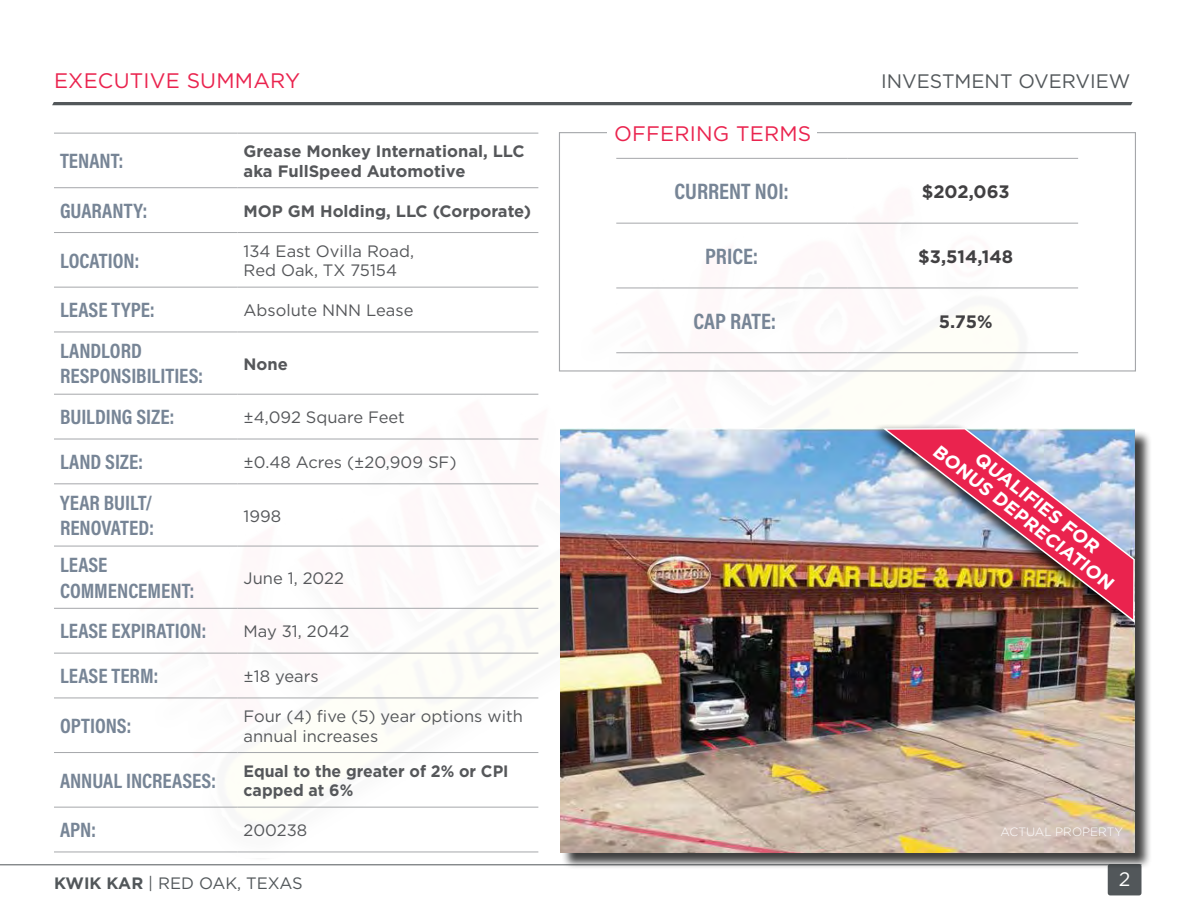
<style>
.page{position:relative;width:1188px;height:918px;background:#fff}
.page>*{position:absolute;margin:0;border:0;box-sizing:border-box;transform-origin:0 0}
.t1{font:700 22.5px "Acumin Pro Cond";color:#778596}
.t2{font:700 21px/25.2px "Acumin Pro Cond";color:#778596}
.t3{font:21px "Gotham";letter-spacing:.01em;color:#ea234e}
.t4{font:19.5px "Gotham";color:#52575a}
.t5{font:19.5px "Gotham";color:#fff}
.t6{font:700 18.6px "Gotham";color:#fff}
.t7{font:700 18px "Gotham";color:#414042}
.t8{font:16.5px/19.8px "Gotham";color:#55575a}
.t9{font:700 16.5px/19.8px "Gotham";color:#55575a}
.t10{font:700 16.5px/19.8px "Gotham";color:#55575a;scale:.96 1}
.t11{font:16.5px "Gotham";color:#52575a}
.t12{font:300 12px "Gotham";color:#fff}
.s1{font-weight:700}
</style>
<div class="page">
<svg style="left:52px;top:102px;width:1081px;height:3px"></svg>
<div style="left:1108px;top:864px;width:34px;height:31px;background:#52575a;border-radius:2px"></div>
<hr style="left:0;top:864px;width:1142px;height:1px;background:#52575a">
<img style="left:82px;top:102px;width:1005px;height:764px">
<div style="left:52px;top:131px;width:1079px;height:727px;background:#fff"></div>
<hr style="left:54px;top:133px;width:184px;height:1px;background:#a5a7aa">
<hr style="left:238px;top:133px;width:300px;height:1px;background:#a5a7aa">
<hr style="left:54px;top:187px;width:184px;height:1px;background:#a5a7aa">
<hr style="left:238px;top:187px;width:300px;height:1px;background:#a5a7aa">
<hr style="left:54px;top:232px;width:184px;height:1px;background:#a5a7aa">
<hr style="left:238px;top:232px;width:300px;height:1px;background:#a5a7aa">
<hr style="left:54px;top:439px;width:184px;height:1px;background:#a5a7aa">
<hr style="left:238px;top:439px;width:300px;height:1px;background:#a5a7aa">
<hr style="left:54px;top:484px;width:184px;height:1px;background:#a5a7aa">
<hr style="left:238px;top:484px;width:300px;height:1px;background:#a5a7aa">
<hr style="left:54px;top:546px;width:184px;height:1px;background:#a5a7aa">
<hr style="left:238px;top:546px;width:300px;height:1px;background:#a5a7aa">
<hr style="left:54px;top:608px;width:184px;height:1px;background:#a5a7aa">
<hr style="left:238px;top:608px;width:300px;height:1px;background:#a5a7aa">
<hr style="left:54px;top:653px;width:184px;height:1px;background:#a5a7aa">
<hr style="left:238px;top:653px;width:300px;height:1px;background:#a5a7aa">
<hr style="left:54px;top:698px;width:184px;height:1px;background:#a5a7aa">
<hr style="left:238px;top:698px;width:300px;height:1px;background:#a5a7aa">
<hr style="left:54px;top:287px;width:184px;height:1px;background:#a5a7aa">
<hr style="left:54px;top:394px;width:184px;height:1px;background:#a5a7aa">
<hr style="left:238px;top:287px;width:300px;height:1px;background:#a5a7aa">
<hr style="left:238px;top:394px;width:300px;height:1px;background:#a5a7aa">
<hr style="left:54px;top:332px;width:184px;height:1px;background:#a5a7aa">
<hr style="left:54px;top:852px;width:184px;height:1px;background:#a5a7aa">
<hr style="left:238px;top:332px;width:300px;height:1px;background:#a5a7aa">
<hr style="left:238px;top:852px;width:300px;height:1px;background:#a5a7aa">
<hr style="left:54px;top:752px;width:184px;height:1px;background:#a5a7aa">
<hr style="left:238px;top:752px;width:300px;height:1px;background:#a5a7aa">
<hr style="left:54px;top:807px;width:184px;height:1px;background:#a5a7aa">
<hr style="left:238px;top:807px;width:300px;height:1px;background:#a5a7aa">
<div style="left:559px;top:132px;width:577px;height:240px;border:1px solid #a5a7aa"></div>
<div style="left:607px;top:120px;width:210px;height:21px;background:#fff"></div>
<hr style="left:616px;top:158px;width:231px;height:1px;background:#a5a7aa">
<hr style="left:847px;top:158px;width:231px;height:1px;background:#a5a7aa">
<hr style="left:616px;top:223px;width:231px;height:1px;background:#a5a7aa">
<hr style="left:847px;top:223px;width:231px;height:1px;background:#a5a7aa">
<hr style="left:616px;top:288px;width:231px;height:1px;background:#a5a7aa">
<hr style="left:847px;top:288px;width:231px;height:1px;background:#a5a7aa">
<hr style="left:616px;top:352px;width:231px;height:1px;background:#a5a7aa">
<hr style="left:847px;top:352px;width:231px;height:1px;background:#a5a7aa">
<div style="left:561px;top:430px;width:592px;height:440px;background:#000;opacity:.75"></div>
<img style="left:560px;top:428px;width:575px;height:424px">
<div style="left:870px;top:424px;width:268px;height:209px;background:#000;opacity:.75"></div>
<img style="left:874px;top:424px;width:279px;height:200px">
<p class="t3" style="left:54px;top:67px;width:248px">EXECUTIVE SUMMARY</p>
<p class="t2" style="left:60px;top:148px;width:65px">TENANT:</p>
<p class="t9" style="left:244px;top:141px;width:283px">Grease Monkey International, LLC aka FullSpeed Automotive</p>
<p class="t2" style="left:60px;top:197px;width:89px">GUARANTY:</p>
<p class="t9" style="left:244px;top:201px;width:289px">MOP GM Holding, LLC (Corporate)</p>
<p class="t2" style="left:60px;top:247px;width:81px">LOCATION:</p>
<p class="t8" style="left:244px;top:240px;width:172px">134 East Ovilla Road,<br>Red Oak, TX 75154</p>
<p class="t2" style="left:60px;top:297px;width:96px">LEASE TYPE:</p>
<p class="t8" style="left:244px;top:300px;width:171px">Absolute NNN Lease</p>
<p class="t2" style="left:60px;top:338px;width:145px">LANDLORD<br>RESPONSIBILITIES:</p>
<p class="t9" style="left:244px;top:354px;width:46px">None</p>
<p class="t2" style="left:60px;top:404px;width:116px">BUILDING SIZE:</p>
<p class="t8" style="left:244px;top:407px;width:163px">±4,092 Square Feet</p>
<p class="t2" style="left:60px;top:449px;width:85px">LAND SIZE:</p>
<p class="t8" style="left:244px;top:452px;width:215px">±0.48 Acres (±20,909 SF)</p>
<p class="t2" style="left:60px;top:490px;width:96px">YEAR BUILT/<br>RENOVATED:</p>
<p class="t8" style="left:244px;top:505px;width:39px">1998</p>
<p class="t2" style="left:60px;top:552px;width:136px">LEASE<br>COMMENCEMENT:</p>
<p class="t8" style="left:244px;top:568px;width:102px">June 1, 2022</p>
<p class="t2" style="left:60px;top:618px;width:148px">LEASE EXPIRATION:</p>
<p class="t8" style="left:244px;top:621px;width:107px">May 31, 2042</p>
<p class="t2" style="left:60px;top:663px;width:100px">LEASE TERM:</p>
<p class="t8" style="left:244px;top:666px;width:77px">±18 years</p>
<p class="t2" style="left:60px;top:713px;width:73px">OPTIONS:</p>
<p class="t8" style="left:244px;top:706px;width:281px">Four (4) five (5) year options with annual increases</p>
<p class="t2" style="left:60px;top:767px;width:158px">ANNUAL INCREASES:</p>
<p class="t10" style="left:244px;top:761px;width:278px">Equal to the greater of 2% or CPI capped at 6%</p>
<p class="t2" style="left:60px;top:817px;width:38px">APN:</p>
<p class="t8" style="left:244px;top:820px;width:65px">200238</p>
<p class="t3" style="left:614px;top:120px;width:199px">OFFERING TERMS</p>
<p class="t4" style="left:881px;top:69px;width:251px">INVESTMENT OVERVIEW</p>
<p class="t1" style="left:675px;top:176px;width:116px">CURRENT NOI:</p>
<p class="t7" style="left:922px;top:180px;width:89px">$202,063</p>
<p class="t1" style="left:705px;top:241px;width:54px">PRICE:</p>
<p class="t7" style="left:918px;top:244px;width:96px">$3,514,148</p>
<p class="t1" style="left:693px;top:306px;width:84px">CAP RATE:</p>
<p class="t7" style="left:939px;top:309px;width:55px">5.75%</p>
<p class="t6" style="left:943px;top:439px;width:224px;rotate:38deg">BONUS DEPRECIATION</p>
<p class="t6" style="left:985px;top:446px;width:153px;rotate:38deg">QUALIFIES FOR</p>
<p class="t12" style="left:1000px;top:824px;width:124px">ACTUAL PROPERTY</p>
<p class="t11" style="left:54px;top:873px;width:250px"><span class="s1">KWIK KAR</span> | RED OAK, TEXAS</p>
<p class="t5" style="left:1119px;top:866px;width:13px">2</p>
</div>
